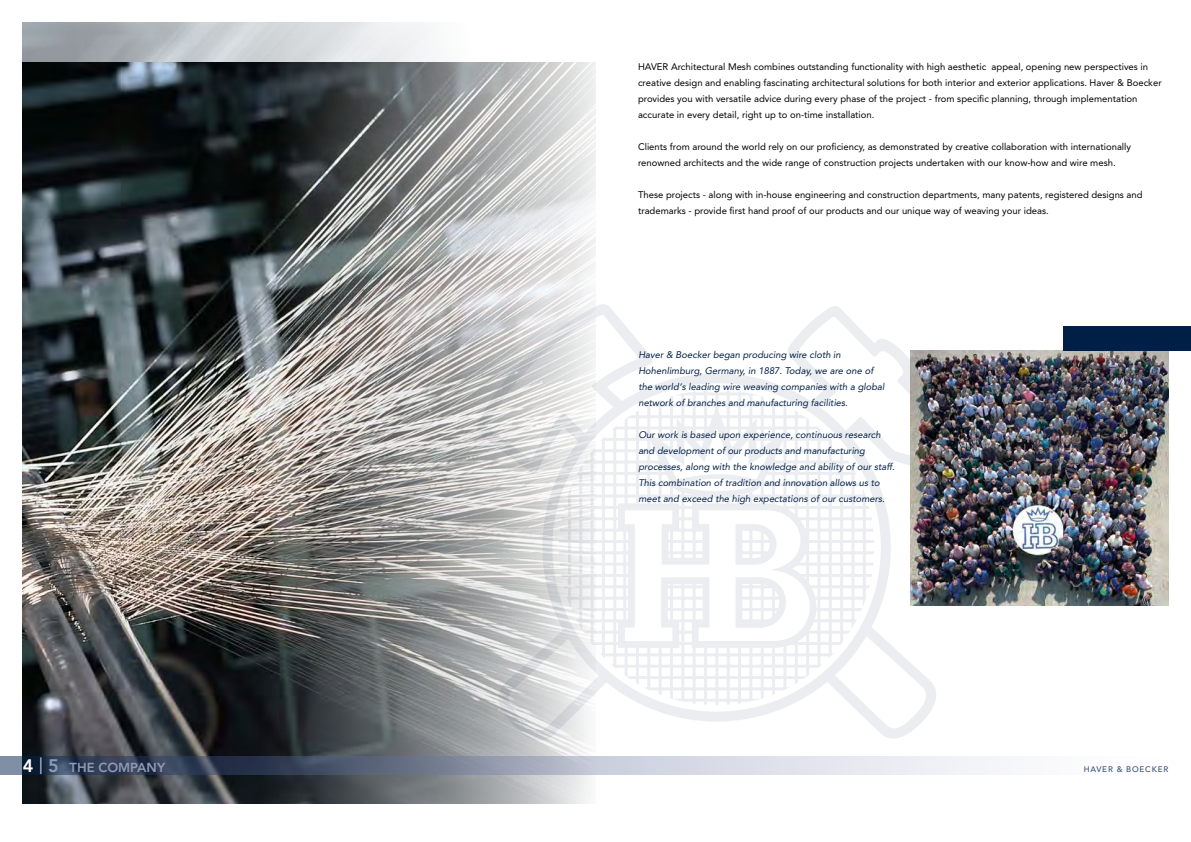
<style>
.page{position:relative;width:1191px;height:842px;background:#fff}
.page>*{position:absolute;margin:0;border:0;box-sizing:border-box;transform-origin:0 0}
.t1{font:800 13px "Avenir LT Std";color:#9199b7}
.t2{font:9.5px/16px "Avenir LT Std";color:#000}
.t3{font:italic 9.5px/16px "Avenir LT Std";color:#001f47}
.t4{font:500 8px "Avenir LT Std";letter-spacing:.1em;color:#3a4e76}
.s1{font-size:18px;color:#fff}
.s2{font-size:18px}
</style>
<div class="page">
<svg style="left:595px;top:304px;width:341px;height:435px"></svg>
<svg style="left:618px;top:304px;width:318px;height:344px"></svg>
<img style="left:23px;top:62px;width:572px;height:742px">
<svg style="left:0;top:757px;width:992px;height:17px;background:#8e95a6"></svg>
<svg style="left:40px;top:757px;width:2px;height:17px"></svg>
<img style="left:910px;top:350px;width:258px;height:256px">
<div style="left:1063px;top:326px;width:128px;height:24px;background:#001f47"></div>
<p class="t2" style="left:638px;top:59px;width:525px">HAVER Architectural Mesh combines outstanding functionality with high aesthetic appeal, opening new perspectives in creative design and enabling fascinating architectural solutions for both interior and exterior applications. Haver &amp; Boecker provides you with versatile advice during every phase of the project - from specific planning, through implementation accurate in every detail, right up to on-time installation.</p>
<p class="t2" style="left:638px;top:139px;width:494px">Clients from around the world rely on our proficiency, as demonstrated by creative collaboration with internationally renowned architects and the wide range of construction projects undertaken with our know-how and wire mesh.</p>
<p class="t2" style="left:638px;top:187px;width:506px">These projects - along with in-house engineering and construction departments, many patents, registered designs and trademarks - provide first hand proof of our products and our unique way of weaving your ideas.</p>
<p class="t3" style="left:638px;top:347px;width:248px">Haver &amp; Boecker began producing wire cloth in Hohenlimburg, Germany, in 1887. Today, we are one of the world‘s leading wire weaving companies with a global network of branches and manufacturing facilities.</p>
<p class="t3" style="left:638px;top:427px;width:258px">Our work is based upon experience, continuous research and development of our products and manufacturing processes, along with the knowledge and ability of our staff.<br>This combination of tradition and innovation allows us to meet and exceed the high expectations of our customers.</p>
<h1 class="t1" style="left:23px;top:760px;width:144px"><span class="s1">4</span> <span class="s2">5</span> THE COMPANY</h1>
<p class="t4" style="left:1083px;top:764px;width:86px">HAVER &amp; BOECKER</p>
</div>
